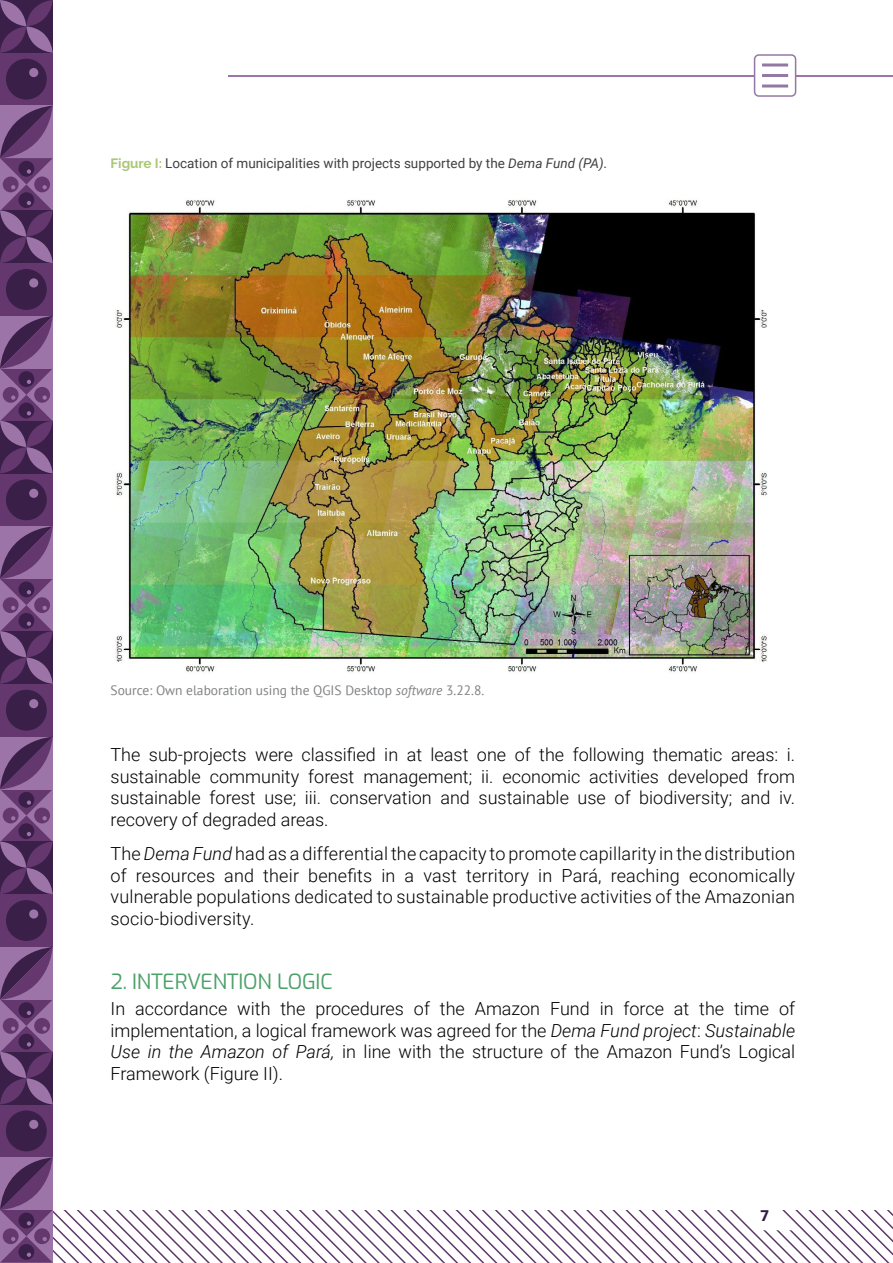
<style>
.page{position:relative;width:893px;height:1263px;background:#fff}
.page>*{position:absolute;margin:0;border:0;box-sizing:border-box;transform-origin:0 0}
.t1{font:100 21px "Exo";letter-spacing:-.01em;color:#4ca069}
.t2{font:300 18px/21.6px "Roboto";color:#000;text-align:justify}
.t3{font:900 15px "Roboto";color:#311b42}
.t4{font:13.5px "Roboto";color:#404042}
.t5{font:13.5px "PT Sans";color:#808284}
.s1{font-family:"Raleway";font-weight:700;color:#aac775}
.s2{font-style:italic}
</style>
<div class="page">
<hr style="left:228px;top:75px;width:665px;height:2px;background:#9c74a8">
<div style="left:0;top:53px;width:53px;height:52px;background:#64386f"></div>
<div style="left:6px;top:59px;width:41px;height:41px;background:#3a1f48;border-radius:50%"></div>
<div style="left:29px;top:68px;width:9px;height:9px;background:#9c74a8;border-radius:50%"></div>
<svg style="left:0;top:0;width:53px;height:53px;background:#5d3a6a"></svg>
<div style="left:0;top:263px;width:53px;height:53px;background:#64386f"></div>
<div style="left:6px;top:269px;width:41px;height:41px;background:#3a1f48;border-radius:50%"></div>
<div style="left:29px;top:278px;width:9px;height:9px;background:#9c74a8;border-radius:50%"></div>
<svg style="left:0;top:106px;width:53px;height:157px;background:#6c4778"></svg>
<div style="left:0;top:473px;width:53px;height:53px;background:#64386f"></div>
<div style="left:6px;top:479px;width:41px;height:41px;background:#3a1f48;border-radius:50%"></div>
<div style="left:29px;top:489px;width:9px;height:9px;background:#9c74a8;border-radius:50%"></div>
<svg style="left:0;top:316px;width:53px;height:157px;background:#6d4779"></svg>
<div style="left:0;top:684px;width:53px;height:52px;background:#64386f"></div>
<div style="left:6px;top:690px;width:41px;height:41px;background:#3a1f48;border-radius:50%"></div>
<div style="left:29px;top:699px;width:9px;height:9px;background:#9c74a8;border-radius:50%"></div>
<svg style="left:0;top:526px;width:53px;height:158px;background:#6d4779"></svg>
<div style="left:0;top:894px;width:53px;height:53px;background:#64386f"></div>
<div style="left:6px;top:900px;width:41px;height:41px;background:#3a1f48;border-radius:50%"></div>
<div style="left:29px;top:909px;width:9px;height:9px;background:#9c74a8;border-radius:50%"></div>
<svg style="left:0;top:737px;width:53px;height:157px;background:#6c4779"></svg>
<div style="left:0;top:1104px;width:53px;height:53px;background:#64386f"></div>
<div style="left:6px;top:1110px;width:41px;height:41px;background:#3a1f48;border-radius:50%"></div>
<div style="left:29px;top:1120px;width:9px;height:9px;background:#9c74a8;border-radius:50%"></div>
<svg style="left:0;top:947px;width:53px;height:157px;background:#6d4779"></svg>
<svg style="left:0;top:1157px;width:893px;height:106px"></svg>
<div style="left:755px;top:55px;width:41px;height:41px;background:#fff;border-radius:4px"></div>
<div style="left:754px;top:54px;width:42px;height:43px;border:2px solid #9378a4;border-radius:4px"></div>
<hr style="left:762px;top:64px;width:26px;height:3px;background:#9378a4">
<hr style="left:762px;top:74px;width:26px;height:3px;background:#9378a4">
<hr style="left:762px;top:85px;width:26px;height:3px;background:#9378a4">
<img style="left:115px;top:200px;width:652px;height:472px">
<p class="t4" style="left:111px;top:154px;width:498px"><span class="s1">Figure I:</span> Location of municipalities with projects supported by the <span class="s2">Dema Fund (PA)</span>.</p>
<p class="t5" style="left:111px;top:681px;width:375px">Source: Own elaboration using the QGIS Desktop <span class="s2">software</span> 3.22.8.</p>
<p class="t2" style="left:111px;top:743px;width:686px">The sub-projects were classified in at least one of the following thematic areas: i. sustainable community forest management; ii. economic activities developed from sustainable forest use; iii. conservation and sustainable use of biodiversity; and iv. recovery of degraded areas.</p>
<p class="t2" style="left:111px;top:842px;width:686px">The <span class="s2">Dema Fund</span> had as a differential the capacity to promote capillarity in the distribution of resources and their benefits in a vast territory in Pará, reaching economically vulnerable populations dedicated to sustainable productive activities of the Amazonian socio-biodiversity.</p>
<p class="t1" style="left:111px;top:966px;width:223px">2. INTERVENTION LOGIC</p>
<p class="t2" style="left:111px;top:997px;width:686px">In accordance with the procedures of the Amazon Fund in force at the time of implementation, a logical framework was agreed for the <span class="s2">Dema Fund project</span>: <span class="s2">Sustainable Use in the Amazon of Pará,</span> in line with the structure of the Amazon Fund’s Logical Framework (Figure II).</p>
<p class="t3" style="left:761px;top:1205px;width:10px">7</p>
</div>
